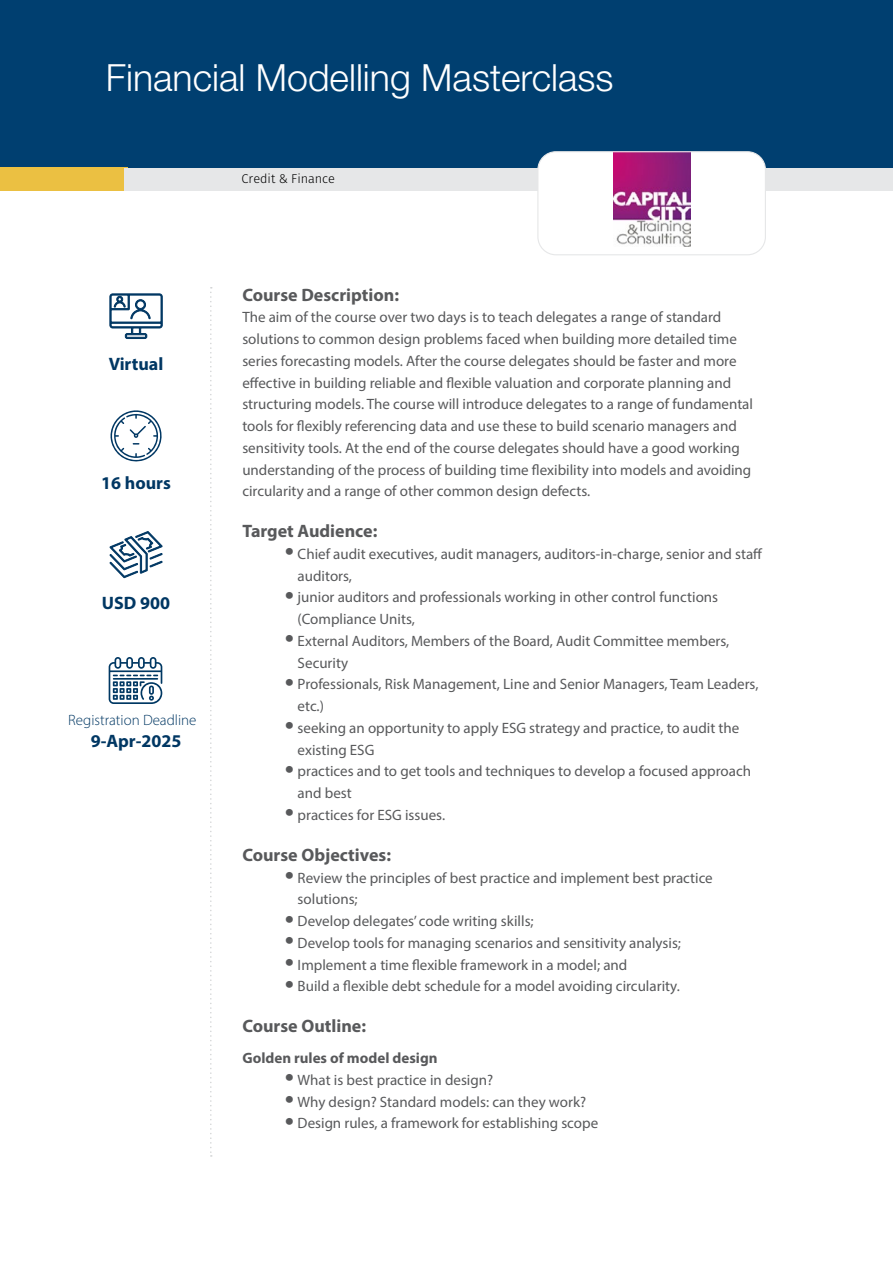
<style>
.page{position:relative;width:893px;height:1263px;background:#fff}
.page>*{position:absolute;margin:0;border:0;box-sizing:border-box;transform-origin:0 0}
.t1{font:300 37.5px "Helvetica Neue LT Std";color:#fff}
.t2{font:700 18px "Myriad Pro";color:#58595b}
.t3{font:700 18px "Myriad Pro";color:#003763}
.t4{font:15px/21.8px "Myriad Pro";color:#58595b}
.t5{font:700 15px "Myriad Pro";color:#58595b}
.t6{font:300 15px "Myriad Pro";color:#003763}
.t7{font:300 12.75px "Fira Sans";color:#000}
.s1{font-size:33px}
</style>
<div class="page">
<div style="left:0;top:0;width:893px;height:168px;background:#003f70"></div>
<div style="left:0;top:168px;width:128px;height:23px;background:#ebc042"></div>
<div style="left:124px;top:168px;width:769px;height:22px;background:#e6e7e8"></div>
<svg style="left:210px;top:287px;width:2px;height:870px"></svg>
<svg style="left:109px;top:293px;width:54px;height:46px"></svg>
<svg style="left:109px;top:531px;width:54px;height:47px"></svg>
<svg style="left:111px;top:410px;width:51px;height:52px"></svg>
<svg style="left:109px;top:657px;width:53px;height:47px"></svg>
<div style="left:538px;top:152px;width:227px;height:103px;background:#fff;border-radius:18px"></div>
<img style="left:613px;top:153px;width:77px;height:93px">
<div style="left:537px;top:151px;width:229px;height:104px;border:1px solid #e6e7e8;border-radius:18px"></div>
<h1 class="t1" style="left:106px;top:54px;width:509px">Financial Modelling Masterclass</h1>
<p class="t3" style="left:109px;top:353px;width:56px">Virtual</p>
<p class="t3" style="left:101px;top:472px;width:71px">16 hours</p>
<p class="t3" style="left:102px;top:591px;width:70px">USD 900</p>
<p class="t6" style="left:68px;top:711px;width:130px">Registration Deadline</p>
<p class="t3" style="left:91px;top:729px;width:92px">9-Apr-2025</p>
<p class="t7" style="left:242px;top:169px;width:95px">Credit &amp; Finance</p>
<p class="t2" style="left:242px;top:283px;width:158px">Course Description:</p>
<p class="t4" style="left:242px;top:306px;width:512px">The aim of the course over two days is to teach delegates a range of standard solutions to common design problems faced when building more detailed time series forecasting models. After the course delegates should be faster and more effective in building reliable and flexible valuation and corporate planning and structuring models. The course will introduce delegates to a range of fundamental tools for flexibly referencing data and use these to build scenario managers and sensitivity tools. At the end of the course delegates should have a good working understanding of the process of building time flexibility into models and avoiding circularity and a range of other common design defects.</p>
<p class="t2" style="left:242px;top:519px;width:137px">Target Audience:</p>
<p class="t4" style="left:298px;top:543px;width:466px;text-indent:-13px"><span class="s1">•</span> Chief audit executives, audit managers, auditors-in-charge, senior and staff auditors,</p>
<p class="t4" style="left:298px;top:586px;width:422px;text-indent:-13px"><span class="s1">•</span> junior auditors and professionals working in other control functions (Compliance Units,</p>
<p class="t4" style="left:298px;top:630px;width:433px;text-indent:-13px"><span class="s1">•</span> External Auditors, Members of the Board, Audit Committee members,<br>Security</p>
<p class="t4" style="left:298px;top:673px;width:462px;text-indent:-13px"><span class="s1">•</span> Professionals, Risk Management, Line and Senior Managers, Team Leaders, etc.)</p>
<p class="t4" style="left:298px;top:717px;width:443px;text-indent:-13px"><span class="s1">•</span> seeking an opportunity to apply ESG strategy and practice, to audit the existing ESG</p>
<p class="t4" style="left:298px;top:760px;width:455px;text-indent:-13px"><span class="s1">•</span> practices and to get tools and techniques to develop a focused approach and best</p>
<p class="t4" style="left:285px;top:804px;width:162px"><span class="s1">•</span> practices for ESG issues.</p>
<p class="t2" style="left:242px;top:843px;width:150px">Course Objectives:</p>
<p class="t4" style="left:298px;top:866px;width:417px;text-indent:-13px"><span class="s1">•</span> Review the principles of best practice and implement best practice solutions;</p>
<p class="t4" style="left:285px;top:910px;width:250px"><span class="s1">•</span> Develop delegates’ code writing skills;</p>
<p class="t4" style="left:285px;top:932px;width:398px"><span class="s1">•</span> Develop tools for managing scenarios and sensitivity analysis;</p>
<p class="t4" style="left:285px;top:953px;width:344px"><span class="s1">•</span> Implement a time flexible framework in a model; and</p>
<p class="t4" style="left:285px;top:975px;width:396px"><span class="s1">•</span> Build a flexible debt schedule for a model avoiding circularity.</p>
<p class="t2" style="left:242px;top:1014px;width:125px">Course Outline:</p>
<p class="t5" style="left:242px;top:1048px;width:197px">Golden rules of model design</p>
<p class="t4" style="left:285px;top:1069px;width:210px"><span class="s1">•</span> What is best practice in design?</p>
<p class="t4" style="left:285px;top:1090px;width:303px"><span class="s1">•</span> Why design? Standard models: can they work?</p>
<p class="t4" style="left:285px;top:1112px;width:315px"><span class="s1">•</span> Design rules, a framework for establishing scope</p>
</div>
